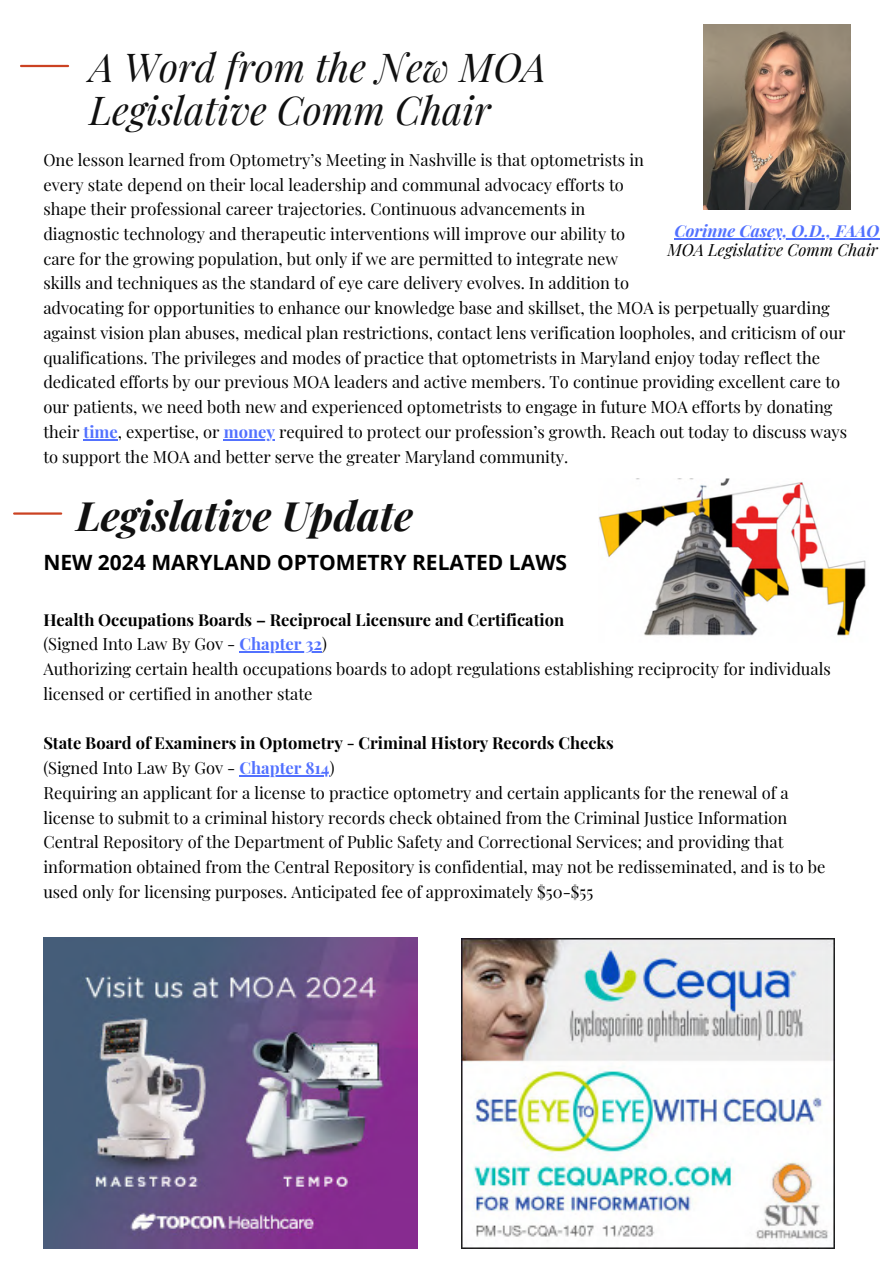
<style>
.page{position:relative;width:894px;height:1264px;background:#fff}
.page>*{position:absolute;margin:0;border:0;box-sizing:border-box;transform-origin:0 0}
.t1{font:italic 700 40.5px "Playfair Display";color:#101010}
.t2{font:italic 39px/42.8px "Playfair Display";color:#101010}
.t3{font:700 21px "Open Sans";color:#000}
.t4{font:16.5px/24.8px "Playfair Display";color:#000}
.t5{font:700 16.5px "Playfair Display";color:#000}
.t6{font:italic 16.5px "Playfair Display";color:#000}
.t7{font:italic 700 16.5px "Playfair Display";color:#5271ff}
.s1{font-weight:700;color:#5271ff}
</style>
<div class="page">
<hr style="left:21px;top:65px;width:47px;height:2px;background:#cb4222">
<img style="left:703px;top:25px;width:146px;height:184px">
<hr style="left:674px;top:238px;width:205px;height:1px;background:#5271ff">
<hr style="left:83px;top:439px;width:35px;height:1px;background:#5271ff">
<hr style="left:224px;top:439px;width:51px;height:1px;background:#5271ff">
<hr style="left:14px;top:512px;width:47px;height:2px;background:#cb4222">
<img style="left:598px;top:479px;width:268px;height:157px">
<hr style="left:239px;top:651px;width:83px;height:1px;background:#5271ff">
<hr style="left:239px;top:775px;width:90px;height:1px;background:#5271ff">
<img style="left:461px;top:938px;width:372px;height:310px">
<img style="left:43px;top:937px;width:374px;height:311px">
<p class="t2" style="left:89px;top:44px;width:458px">A Word from the New MOA<br>Legislative Comm Chair</p>
<p class="t4" style="left:43px;top:147px;width:602px">One lesson learned from Optometry’s Meeting in Nashville is that optometrists in every state depend on their local leadership and communal advocacy efforts to shape their professional career trajectories. Continuous advancements in diagnostic technology and therapeutic interventions will improve our ability to care for the growing population, but only if we are permitted to integrate new skills and techniques as the standard of eye care delivery evolves. In addition to</p>
<p class="t7" style="left:674px;top:219px;width:206px">Corinne Casey, O.D., FAAO</p>
<p class="t6" style="left:667px;top:238px;width:212px">MOA Legislative Comm Chair</p>
<p class="t4" style="left:43px;top:295px;width:805px">advocating for opportunities to enhance our knowledge base and skillset, the MOA is perpetually guarding against vision plan abuses, medical plan restrictions, contact lens verification loopholes, and criticism of our qualifications. The privileges and modes of practice that optometrists in Maryland enjoy today reflect the dedicated efforts by our previous MOA leaders and active members. To continue providing excellent care to our patients, we need both new and experienced optometrists to engage in future MOA efforts by donating their <span class="s1">time</span>, expertise, or <span class="s1">money</span> required to protect our profession’s growth. Reach out today to discuss ways</p>
<p class="t4" style="left:43px;top:443px;width:526px">to support the MOA and better serve the greater Maryland community.</p>
<p class="t1" style="left:76px;top:487px;width:338px">Legislative Update</p>
<h3 class="t3" style="left:43px;top:548px;width:525px">NEW 2024 MARYLAND OPTOMETRY RELATED LAWS</h3>
<p class="t5" style="left:43px;top:607px;width:522px">Health Occupations Boards – Reciprocal Licensure and Certification</p>
<p class="t4" style="left:43px;top:631px;width:285px">(Signed Into Law By Gov - <span class="s1">Chapter 32</span>)</p>
<p class="t4" style="left:43px;top:655px;width:788px">Authorizing certain health occupations boards to adopt regulations establishing reciprocity for individuals</p>
<p class="t4" style="left:43px;top:680px;width:271px">licensed or certified in another state</p>
<p class="t5" style="left:43px;top:731px;width:572px">State Board of Examiners in Optometry - Criminal History Records Checks</p>
<p class="t4" style="left:43px;top:754px;width:292px">(Signed Into Law By Gov - <span class="s1">Chapter 814</span>)</p>
<p class="t4" style="left:43px;top:779px;width:746px">Requiring an applicant for a license to practice optometry and certain applicants for the renewal of a</p>
<p class="t4" style="left:43px;top:804px;width:783px">license to submit to a criminal history records check obtained from the Criminal Justice Information Central Repository of the Department of Public Safety and Correctional Services; and providing that information obtained from the Central Repository is confidential, may not be redisseminated, and is to be used only for licensing purposes. Anticipated fee of approximately $50-$55</p>
</div>
